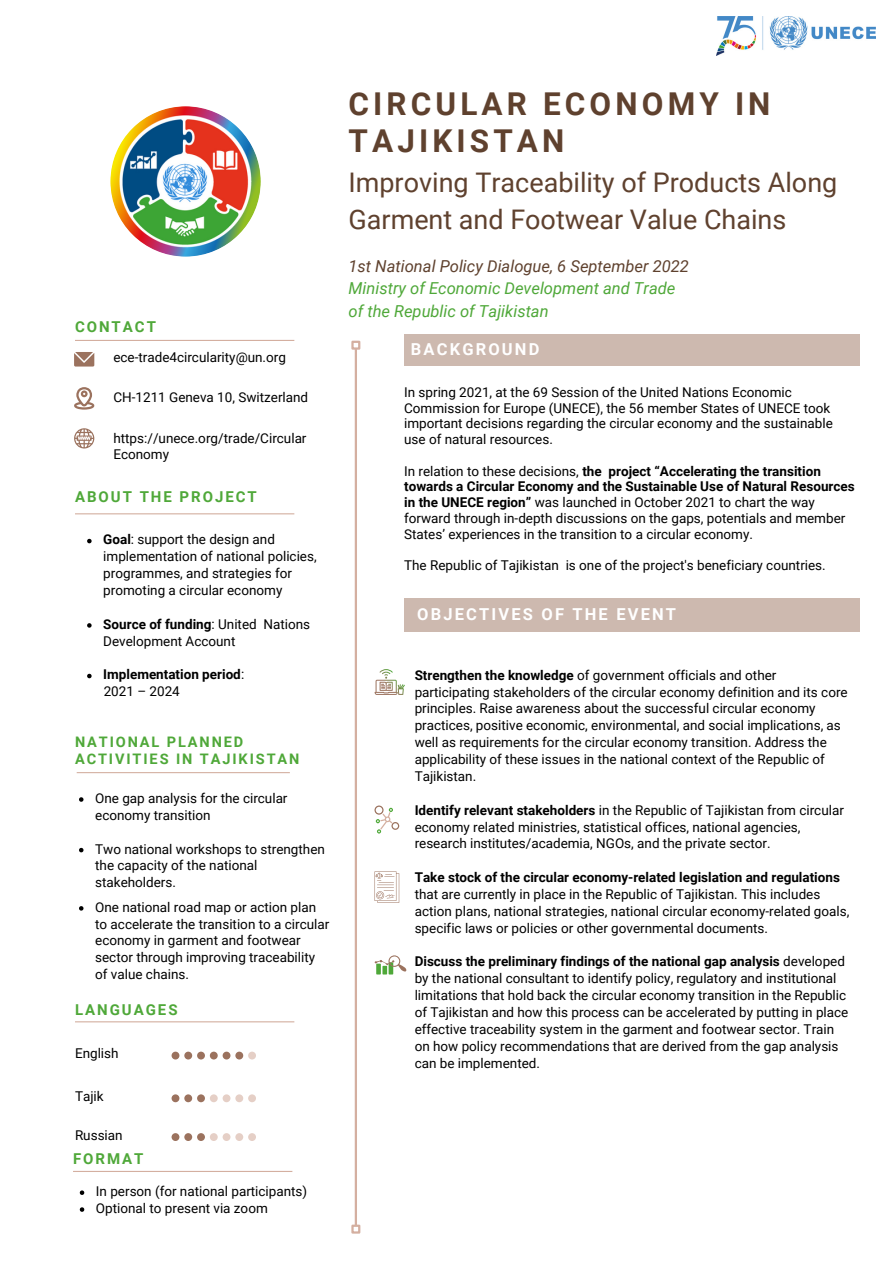
<style>
.page{position:relative;width:893px;height:1264px;background:#fff}
.page>*{position:absolute;margin:0;border:0;box-sizing:border-box;transform-origin:0 0}
.t1{font:700 31.5px/37px "Roboto";letter-spacing:.13em;color:#5f412e}
.t2{font:27px/37px "Roboto";color:#5f412e}
.t3{font:italic 16.5px/22.5px "Roboto";color:#4fa839}
.t4{font:italic 16.5px "Roboto";color:#5f412e}
.t5{font:700 16.5px "Roboto";letter-spacing:.13em;color:#fff}
.t6{font:700 15px "Roboto";letter-spacing:.13em;color:#4fa839}
.t7{font:700 14.55px/16.8px "Roboto";letter-spacing:.13em;color:#4fa839}
.t8{font:13.5px/16.8px "Roboto";color:#000}
.t9{font:700 13.5px/16.8px "Roboto";color:#000}
.s1{font-weight:700}
.s2{font-weight:400}
</style>
<div class="page">
<img style="left:110px;top:106px;width:151px;height:150px;border-radius:50%">
<hr style="left:75px;top:340px;width:219px;height:1px;background:#d4afa0">
<hr style="left:77px;top:772px;width:213px;height:1px;background:#d4afa0">
<div style="left:171px;top:1094px;width:8px;height:8px;background:#9b725e;border-radius:50%"></div>
<div style="left:184px;top:1094px;width:8px;height:8px;background:#9b725e;border-radius:50%"></div>
<div style="left:197px;top:1094px;width:8px;height:8px;background:#9b725e;border-radius:50%"></div>
<div style="left:210px;top:1094px;width:8px;height:8px;background:#e5cfc6;border-radius:50%"></div>
<div style="left:222px;top:1094px;width:8px;height:8px;background:#e5cfc6;border-radius:50%"></div>
<div style="left:235px;top:1094px;width:8px;height:8px;background:#e5cfc6;border-radius:50%"></div>
<div style="left:248px;top:1094px;width:8px;height:8px;background:#e5cfc6;border-radius:50%"></div>
<div style="left:171px;top:1051px;width:8px;height:8px;background:#9b725e;border-radius:50%"></div>
<div style="left:184px;top:1051px;width:8px;height:8px;background:#9b725e;border-radius:50%"></div>
<div style="left:197px;top:1051px;width:8px;height:8px;background:#9b725e;border-radius:50%"></div>
<div style="left:210px;top:1051px;width:8px;height:8px;background:#9b725e;border-radius:50%"></div>
<div style="left:222px;top:1051px;width:8px;height:8px;background:#9b725e;border-radius:50%"></div>
<div style="left:235px;top:1051px;width:8px;height:8px;background:#9b725e;border-radius:50%"></div>
<div style="left:248px;top:1051px;width:8px;height:8px;background:#e5cfc6;border-radius:50%"></div>
<div style="left:404px;top:334px;width:455px;height:32px;background:#cdb9af"></div>
<svg style="left:74px;top:352px;width:20px;height:14px"></svg>
<svg style="left:74px;top:387px;width:20px;height:22px"></svg>
<svg style="left:74px;top:428px;width:20px;height:20px"></svg>
<div style="left:404px;top:598px;width:455px;height:33px;background:#cdb9af"></div>
<hr style="left:355px;top:349px;width:2px;height:876px;background:#d4afa0">
<div style="left:351px;top:1224px;width:9px;height:9px;border:2px solid #d4afa0"></div>
<div style="left:351px;top:341px;width:9px;height:9px;border:2px solid #d4afa0"></div>
<svg style="left:87px;top:539px;width:5px;height:4px"></svg>
<svg style="left:87px;top:623px;width:5px;height:4px"></svg>
<svg style="left:87px;top:673px;width:5px;height:5px"></svg>
<hr style="left:75px;top:513px;width:219px;height:1px;background:#d4afa0">
<hr style="left:75px;top:1021px;width:219px;height:1px;background:#d4afa0">
<svg style="left:79px;top:797px;width:4px;height:4px"></svg>
<svg style="left:79px;top:847px;width:4px;height:5px"></svg>
<svg style="left:79px;top:906px;width:4px;height:4px"></svg>
<hr style="left:73px;top:1170px;width:219px;height:1px;background:#d4afa0">
<svg style="left:80px;top:1190px;width:4px;height:4px"></svg>
<svg style="left:80px;top:1207px;width:4px;height:4px"></svg>
<svg style="left:374px;top:669px;width:31px;height:26px"></svg>
<svg style="left:374px;top:805px;width:25px;height:28px"></svg>
<svg style="left:374px;top:871px;width:25px;height:31px"></svg>
<svg style="left:374px;top:955px;width:33px;height:20px"></svg>
<img style="left:716px;top:17px;width:159px;height:38px">
<div style="left:171px;top:1133px;width:8px;height:7px;background:#9b725e;border-radius:50%"></div>
<div style="left:184px;top:1133px;width:8px;height:7px;background:#9b725e;border-radius:50%"></div>
<div style="left:197px;top:1133px;width:8px;height:7px;background:#9b725e;border-radius:50%"></div>
<div style="left:210px;top:1133px;width:8px;height:7px;background:#e5cfc6;border-radius:50%"></div>
<div style="left:222px;top:1133px;width:8px;height:7px;background:#e5cfc6;border-radius:50%"></div>
<div style="left:235px;top:1133px;width:8px;height:7px;background:#e5cfc6;border-radius:50%"></div>
<div style="left:248px;top:1133px;width:8px;height:7px;background:#e5cfc6;border-radius:50%"></div>
<p class="t6" style="left:75px;top:318px;width:82px">CONTACT</p>
<p class="t8" style="left:113px;top:349px;width:174px">ece-trade4circularity@un.org</p>
<p class="t8" style="left:113px;top:389px;width:196px">CH-1211 Geneva 10, Switzerland</p>
<p class="t8" style="left:113px;top:429px;width:195px">https://unece.org/trade/Circular<br>Economy</p>
<p class="t6" style="left:75px;top:487px;width:183px">ABOUT THE PROJECT</p>
<p class="t8" style="left:103px;top:531px;width:215px"><span class="s1">Goal</span>: support the design and implementation of national policies, programmes, and strategies for promoting a circular economy</p>
<p class="t8" style="left:103px;top:615px;width:208px"><span class="s1">Source of funding</span>: United Nations<br>Development Account</p>
<p class="t9" style="left:103px;top:666px;width:142px">Implementation period<span class="s2">:<br>2021 – 2024</span></p>
<p class="t7" style="left:75px;top:734px;width:226px">NATIONAL PLANNED<br>ACTIVITIES IN TAJIKISTAN</p>
<p class="t8" style="left:95px;top:789px;width:194px">One gap analysis for the circular economy transition</p>
<p class="t8" style="left:95px;top:840px;width:231px">Two national workshops to strengthen the capacity of the national stakeholders.</p>
<p class="t8" style="left:95px;top:898px;width:236px">One national road map or action plan to accelerate the transition to a circular economy in garment and footwear sector through improving traceability of value chains.</p>
<p class="t6" style="left:75px;top:1000px;width:104px">LANGUAGES</p>
<p class="t8" style="left:75px;top:1044px;width:45px">English</p>
<p class="t8" style="left:75px;top:1088px;width:30px">Tajik</p>
<p class="t8" style="left:75px;top:1126px;width:49px">Russian</p>
<p class="t6" style="left:73px;top:1150px;width:72px">FORMAT</p>
<p class="t8" style="left:96px;top:1182px;width:213px">In person (for national participants)<br>Optional to present via zoom</p>
<h1 class="t1" style="left:348px;top:85px;width:423px">CIRCULAR ECONOMY IN<br>TAJIKISTAN</h1>
<h2 class="t2" style="left:348px;top:164px;width:490px">Improving Traceability of Products Along<br>Garment and Footwear Value Chains</h2>
<p class="t4" style="left:348px;top:256px;width:342px">1st National Policy Dialogue, 6 September 2022</p>
<p class="t3" style="left:348px;top:277px;width:328px">Ministry of Economic Development and Trade of the Republic of Tajikistan</p>
<p class="t5" style="left:411px;top:340px;width:130px">BACKGROUND</p>
<p class="t8" style="left:404px;top:384px;width:430px;line-height:15.8px">In spring 2021, at the 69 Session of the United Nations Economic Commission for Europe (UNECE), the 56 member States of UNECE took important decisions regarding the circular economy and the sustainable use of natural resources.</p>
<p class="t8" style="left:404px;top:463px;width:452px;line-height:15.8px">In relation to these decisions, <span class="s1">the project “Accelerating the transition towards a Circular Economy and the Sustainable Use of Natural Resources in the UNECE region”</span> was launched in October 2021 to chart the way forward through in-depth discussions on the gaps, potentials and member States’ experiences in the transition to a circular economy.</p>
<p class="t8" style="left:404px;top:557px;width:423px">The Republic of Tajikistan is one of the project's beneficiary countries.</p>
<p class="t5" style="left:417px;top:604px;width:260px">OBJECTIVES OF THE EVENT</p>
<p class="t8" style="left:414px;top:666px;width:434px"><span class="s1">Strengthen the knowledge</span> of government officials and other participating stakeholders of the circular economy definition and its core principles. Raise awareness about the successful circular economy practices, positive economic, environmental, and social implications, as well as requirements for the circular economy transition. Address the applicability of these issues in the national context of the Republic of Tajikistan.</p>
<p class="t8" style="left:414px;top:801px;width:430px"><span class="s1">Identify relevant stakeholders</span> in the Republic of Tajikistan from circular economy related ministries, statistical offices, national agencies, research institutes/academia, NGOs, and the private sector.</p>
<p class="t9" style="left:414px;top:869px;width:427px">Take stock of the circular economy-related legislation and regulations</p>
<p class="t8" style="left:414px;top:886px;width:436px">that are currently in place in the Republic of Tajikistan. This includes action plans, national strategies, national circular economy-related goals, specific laws or policies or other governmental documents.</p>
<p class="t8" style="left:414px;top:953px;width:435px"><span class="s1">Discuss the preliminary findings of the national gap analysis</span> developed by the national consultant to identify policy, regulatory and institutional limitations that hold back the circular economy transition in the Republic of Tajikistan and how this process can be accelerated by putting in place effective traceability system in the garment and footwear sector. Train on how policy recommendations that are derived from the gap analysis can be implemented.</p>
</div>
